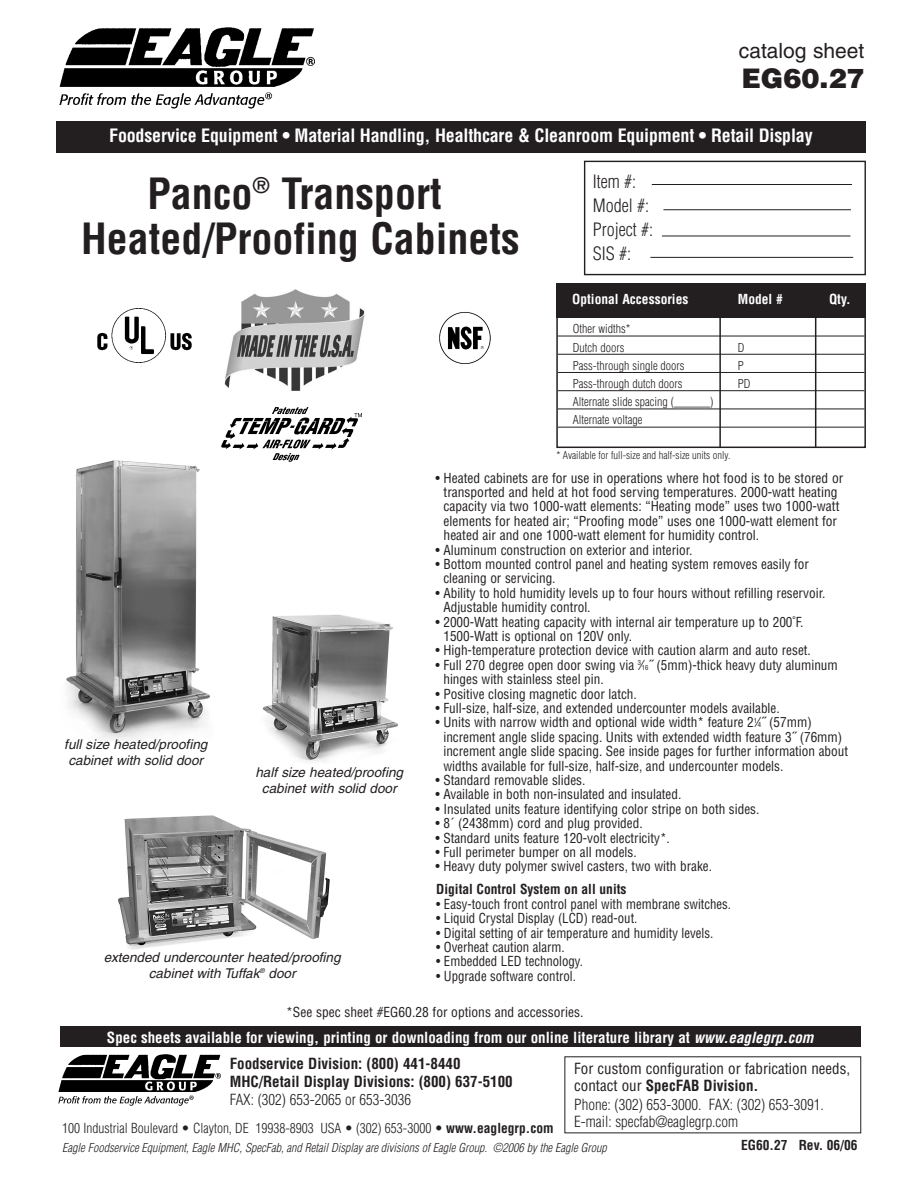
<style>
.page{position:relative;width:918px;height:1188px;background:#fff}
.page>*{position:absolute;margin:0;border:0;box-sizing:border-box;transform-origin:0 0}
.t1{font:700 condensed 42px/45px "Helvetica";color:#231f20;text-align:center}
.t2{font:900 27px "Helvetica";color:#231f20}
.t3{font:21px "Helvetica";color:#231f20}
.t4{font:700 condensed 18px "Helvetica";letter-spacing:-.01em;color:#fff}
.t5{font:300 condensed 18px/24px "Helvetica";color:#231f20}
.t6{font:700 condensed 15px "Helvetica";color:#fff}
.t7{font:300 condensed 15px/16.5px "Helvetica";color:#231f20}
.t8{font:700 condensed 15px/18px "Helvetica";color:#231f20}
.t9{font:condensed 15px/16.5px "Helvetica";color:#231f20}
.t10{font:condensed 13.5px/14.4px "Helvetica";color:#231f20}
.t11{font:condensed 13.5px "Helvetica";color:#231f20;scale:.95 1}
.t12{font:italic 13.5px/16.2px "Helvetica";color:#231f20;text-align:center}
.t13{font:300 condensed 13.5px "Helvetica";color:#231f20}
.t14{font:700 condensed 13.5px "Helvetica";color:#231f20}
.t15{font:700 condensed 13.5px "Helvetica";color:#fff}
.t16{font:300 condensed 12px/18.1px "Helvetica";color:#231f20}
.t17{font:italic 300 condensed 12px "Helvetica";color:#231f20}
.t18{font:300 condensed 10.5px "Helvetica";color:#231f20}
.s1{font-size:6.75px}
.s2{font-style:italic}
.s3{font-weight:700}
</style>
<div class="page">
<img style="left:118px;top:815px;width:212px;height:135px">
<div style="left:56px;top:121px;width:810px;height:31px;background:#231f20"></div>
<img style="left:262px;top:614px;width:136px;height:148px">
<img style="left:66px;top:460px;width:144px;height:281px">
<div style="left:556px;top:314px;width:310px;height:134px;border:2px solid #231f20"></div>
<hr style="left:719px;top:306px;width:2px;height:141px;background:#231f20">
<hr style="left:815px;top:314px;width:1px;height:133px;background:#231f20">
<div style="left:556px;top:283px;width:310px;height:35px;background:#231f20"></div>
<hr style="left:558px;top:336px;width:306px;height:1px;background:#231f20">
<hr style="left:558px;top:354px;width:306px;height:1px;background:#231f20">
<hr style="left:558px;top:372px;width:306px;height:1px;background:#231f20">
<hr style="left:558px;top:390px;width:306px;height:1px;background:#231f20">
<hr style="left:558px;top:409px;width:306px;height:1px;background:#231f20">
<hr style="left:558px;top:427px;width:306px;height:1px;background:#231f20">
<div style="left:584px;top:161px;width:282px;height:114px;border:1px solid #231f20"></div>
<hr style="left:652px;top:184px;width:200px;height:1px;background:#231f20">
<hr style="left:663px;top:209px;width:188px;height:1px;background:#231f20">
<hr style="left:662px;top:236px;width:188px;height:1px;background:#231f20">
<hr style="left:650px;top:257px;width:203px;height:1px;background:#231f20">
<img style="left:222px;top:407px;width:140px;height:55px">
<img style="left:59px;top:1054px;width:161px;height:52px">
<div style="left:61px;top:1026px;width:800px;height:21px;background:#231f20"></div>
<img style="left:60px;top:28px;width:254px;height:81px">
<img style="left:225px;top:289px;width:139px;height:101px">
<img style="left:97px;top:308px;width:95px;height:54px">
<img style="left:439px;top:312px;width:52px;height:52px">
<h3 class="t3" style="left:739px;top:43px;width:127px">catalog sheet</h3>
<h2 class="t2" style="left:741px;top:68px;width:124px">EG60.27</h2>
<h3 class="t4" style="left:109px;top:125px;width:705px">Foodservice Equipment • Material Handling, Healthcare &amp; Cleanroom Equipment • Retail Display</h3>
<h1 class="t1" style="left:81px;top:172px;width:440px">Panco<sup>®</sup> Transport<br>Heated/Proofing Cabinets</h1>
<h3 class="t5" style="left:593px;top:170px;width:62px">Item #:<br>Model #:<br>Project #:<br>SIS #:</h3>
<p class="t15" style="left:572px;top:292px;width:118px">Optional Accessories</p>
<p class="t15" style="left:738px;top:292px;width:46px">Model #</p>
<p class="t15" style="left:829px;top:292px;width:23px">Qty.</p>
<p class="t16" style="left:573px;top:320px;width:59px">Other widths*<br>Dutch doors</p>
<p class="t16" style="left:738px;top:338px;width:8px">D</p>
<p class="t16" style="left:573px;top:357px;width:113px">Pass-through single doors</p>
<p class="t16" style="left:738px;top:357px;width:7px">P</p>
<p class="t16" style="left:573px;top:375px;width:111px">Pass-through dutch doors</p>
<p class="t16" style="left:738px;top:375px;width:14px">PD</p>
<p class="t16" style="left:573px;top:393px;width:142px">Alternate slide spacing (______)<br>Alternate voltage</p>
<p class="t18" style="left:556px;top:449px;width:176px">* Available for full-size and half-size units only.</p>
<p class="t12" style="left:64px;top:737px;width:145px">full size heated/proofing cabinet with solid door</p>
<p class="t12" style="left:255px;top:765px;width:149px">half size heated/proofing cabinet with solid door</p>
<p class="t10" style="left:444px;top:471px;width:401px;text-indent:-8px">• Heated cabinets are for use in operations where hot food is to be stored or transported and held at hot food serving temperatures. 2000-watt heating capacity via two 1000-watt elements: “Heating mode” uses two 1000-watt elements for heated air; “Proofing mode” uses one 1000-watt element for heated air and one 1000-watt element for humidity control.</p>
<p class="t10" style="left:436px;top:543px;width:258px">• Aluminum construction on exterior and interior.</p>
<p class="t10" style="left:443px;top:557px;width:367px;text-indent:-8px">• Bottom mounted control panel and heating system removes easily for cleaning or servicing.</p>
<p class="t10" style="left:443px;top:586px;width:384px;text-indent:-8px">• Ability to hold humidity levels up to four hours without refilling reservoir.<br>Adjustable humidity control.</p>
<p class="t10" style="left:443px;top:615px;width:362px;text-indent:-8px">• 2000-Watt heating capacity with internal air temperature up to 200˚F.<br>1500-Watt is optional on 120V only.</p>
<p class="t10" style="left:436px;top:644px;width:377px">• High-temperature protection device with caution alarm and auto reset.</p>
<p class="t10" style="left:443px;top:658px;width:396px;text-indent:-8px">• Full 270 degree open door swing via <sup>3</sup>⁄<span class="s1">16</span>˝ (5mm)-thick heavy duty aluminum hinges with stainless steel pin.</p>
<p class="t10" style="left:436px;top:687px;width:203px">• Positive closing magnetic door latch.</p>
<p class="t10" style="left:436px;top:701px;width:346px">• Full-size, half-size, and extended undercounter models available.</p>
<p class="t10" style="left:443px;top:716px;width:406px;text-indent:-8px">• Units with narrow width and optional wide width* feature 2<sup>1</sup>⁄<span class="s1">4</span>˝ (57mm) increment angle slide spacing. Units with extended width feature 3˝ (76mm) increment angle slide spacing. See inside pages for further information about widths available for full-size, half-size, and undercounter models.</p>
<p class="t10" style="left:436px;top:773px;width:151px">• Standard removable slides.</p>
<p class="t10" style="left:436px;top:788px;width:247px">• Available in both non-insulated and insulated.</p>
<p class="t10" style="left:436px;top:802px;width:325px">• Insulated units feature identifying color stripe on both sides.</p>
<p class="t10" style="left:436px;top:816px;width:209px">• 8´ (2438mm) cord and plug provided.</p>
<p class="t10" style="left:436px;top:831px;width:236px">• Standard units feature 120-volt electricity*.</p>
<p class="t10" style="left:436px;top:845px;width:203px">• Full perimeter bumper on all models.</p>
<p class="t10" style="left:436px;top:860px;width:278px">• Heavy duty polymer swivel casters, two with brake.</p>
<p class="t14" style="left:436px;top:882px;width:192px">Digital Control System on all units</p>
<p class="t11" style="left:436px;top:896px;width:312px">• Easy-touch front control panel with membrane switches.</p>
<p class="t11" style="left:436px;top:911px;width:213px">• Liquid Crystal Display (LCD) read-out.</p>
<p class="t11" style="left:436px;top:925px;width:293px">• Digital setting of air temperature and humidity levels.</p>
<p class="t11" style="left:436px;top:939px;width:137px">• Overheat caution alarm.</p>
<p class="t11" style="left:436px;top:954px;width:156px">• Embedded LED technology.</p>
<p class="t11" style="left:436px;top:968px;width:149px">• Upgrade software control.</p>
<p class="t10" style="left:286px;top:1005px;width:299px">*See spec sheet #EG60.28 for options and accessories.</p>
<p class="t8" style="left:230px;top:1054px;width:285px">Foodservice Division: (800) 441-8440<br>MHC/Retail Display Divisions: (800) 637-5100</p>
<p class="t7" style="left:230px;top:1091px;width:183px">FAX: (302) 653-2065 or 653-3036</p>
<p class="t12" style="left:104px;top:950px;width:238px">extended undercounter heated/proofing cabinet with Tuffak<sup>®</sup> door</p>
<p class="t6" style="left:107px;top:1029px;width:708px">Spec sheets available for viewing, printing or downloading from our online literature library at <span class="s2">www.eaglegrp.com</span></p>
<p class="t9" style="left:574px;top:1061px;width:277px">For custom configuration or fabrication needs, contact our <span class="s3">SpecFAB Division.</span></p>
<p class="t7" style="left:574px;top:1097px;width:251px">Phone: (302) 653-3000. FAX: (302) 653-3091.<br>E-mail: specfab@eaglegrp.com</p>
<p class="t13" style="left:62px;top:1120px;width:493px">100 Industrial Boulevard • Clayton, DE 19938-8903 USA • (302) 653-3000 • <span class="s3">www.eaglegrp.com</span></p>
<p class="t17" style="left:62px;top:1141px;width:546px">Eagle Foodservice Equipment, Eagle MHC, SpecFab, and Retail Display are divisions of Eagle Group. ©2006 by the Eagle Group</p>
<p class="t14" style="left:741px;top:1138px;width:118px">EG60.27 Rev. 06/06</p>
</div>
